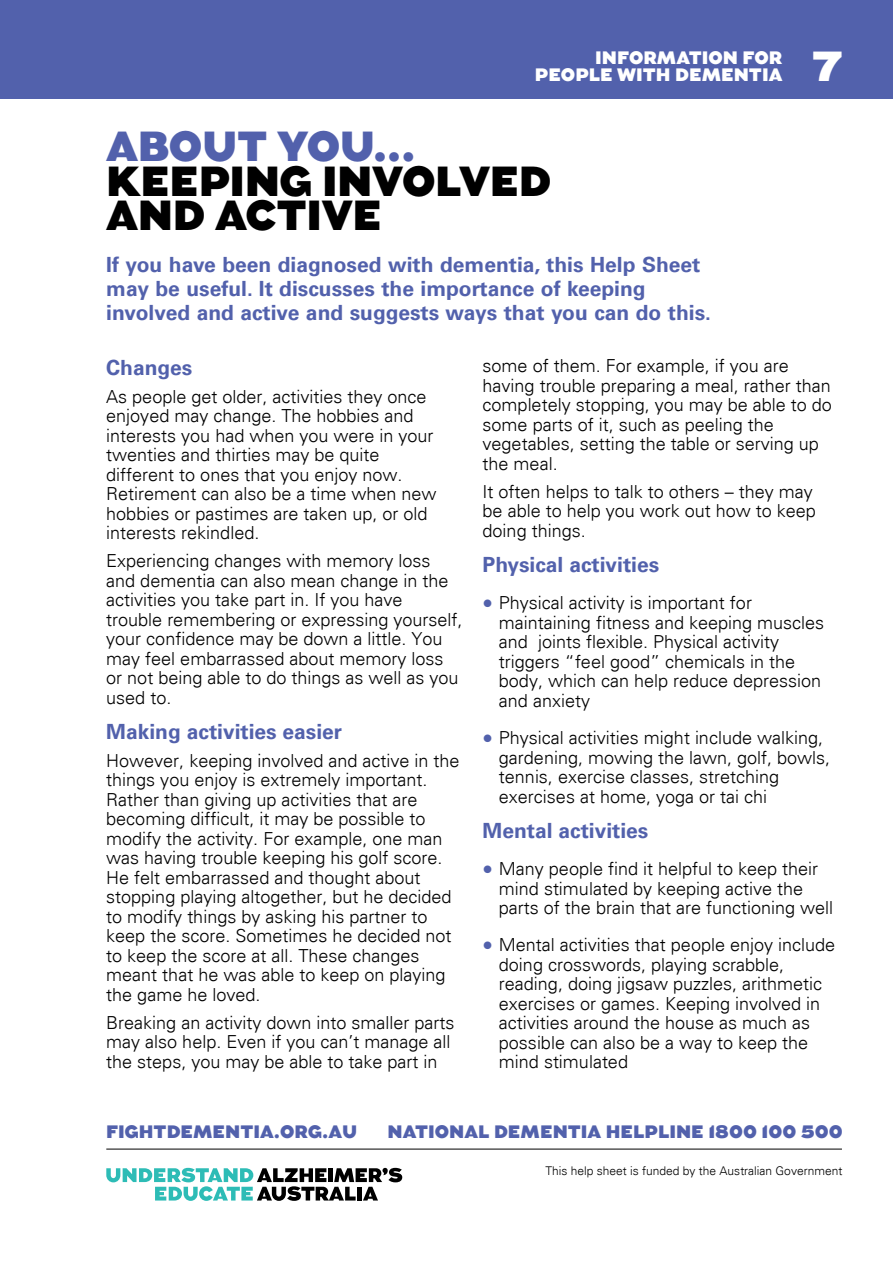
<style>
.page{position:relative;width:893px;height:1263px;background:#fff}
.page>*{position:absolute;margin:0;border:0;box-sizing:border-box;transform-origin:0 0}
.t1{font:900 42px/34.5px "Augustus";letter-spacing:-.01em;color:#000}
.t2{font:900 42px "Augustus";letter-spacing:-.01em;color:#5261ac}
.t3{font:900 42px "Augustus";color:#fff}
.t4{font:700 21px/24px "Univers LT Std";color:#5261ac}
.t5{font:300 18px/19.5px "Univers";color:#000}
.t6{font:900 18px "Augustus";color:#5261ac}
.t7{font:900 18px/17.2px "Augustus";color:#fff;text-align:right}
.t8{font:300 12px "Univers";color:#000}
.s1{font-size:21px;color:#5261ac}
</style>
<div class="page">
<div style="left:0;top:0;width:893px;height:99px;background:#5261ac"></div>
<hr style="left:106px;top:1149px;width:736px;height:1px;background:#000">
<svg style="left:106px;top:1168px;width:296px;height:33px"></svg>
<p class="t7" style="left:535px;top:49px;width:249px">INFORMATION FOR<br>PEOPLE WITH DEMENTIA</p>
<h1 class="t3" style="left:812px;top:41px;width:31px">7</h1>
<h1 class="t2" style="left:106px;top:122px;width:311px">ABOUT YOU...</h1>
<h1 class="t1" style="left:106px;top:164px;width:447px">KEEPING INVOLVED<br>AND ACTIVE</h1>
<p class="t4" style="left:106px;top:253px;width:606px">If you have been diagnosed with dementia, this Help Sheet may be useful. It discusses the importance of keeping involved and active and suggests ways that you can do this.</p>
<p class="t4" style="left:106px;top:355px;width:87px">Changes</p>
<p class="t5" style="left:106px;top:386px;width:332px">As people get older, activities they once enjoyed may change. The hobbies and interests you had when you were in your twenties and thirties may be quite different to ones that you enjoy now.<br>Retirement can also be a time when new hobbies or pastimes are taken up, or old interests rekindled.</p>
<p class="t5" style="left:106px;top:551px;width:358px">Experiencing changes with memory loss and dementia can also mean change in the activities you take part in. If you have trouble remembering or expressing yourself, your confidence may be down a little. You may feel embarrassed about memory loss or not being able to do things as well as you used to.</p>
<p class="t4" style="left:106px;top:720px;width:237px">Making activities easier</p>
<p class="t5" style="left:106px;top:751px;width:355px">However, keeping involved and active in the things you enjoy is extremely important.<br>Rather than giving up activities that are becoming difficult, it may be possible to modify the activity. For example, one man was having trouble keeping his golf score.<br>He felt embarrassed and thought about stopping playing altogether, but he decided to modify things by asking his partner to keep the score. Sometimes he decided not to keep the score at all. These changes meant that he was able to keep on playing the game he loved.</p>
<p class="t5" style="left:106px;top:1013px;width:350px">Breaking an activity down into smaller parts may also help. Even if you can’t manage all the steps, you may be able to take part in</p>
<p class="t5" style="left:483px;top:356px;width:351px">some of them. For example, if you are having trouble preparing a meal, rather than completely stopping, you may be able to do some parts of it, such as peeling the vegetables, setting the table or serving up the meal.</p>
<p class="t5" style="left:483px;top:482px;width:335px">It often helps to talk to others – they may be able to help you work out how to keep doing things.</p>
<p class="t4" style="left:483px;top:553px;width:178px">Physical activities</p>
<p class="t5" style="left:499px;top:593px;width:327px;text-indent:-16px"><span class="s1">•</span> Physical activity is important for maintaining fitness and keeping muscles and joints flexible. Physical activity triggers “feel good” chemicals in the body, which can help reduce depression and anxiety</p>
<p class="t5" style="left:499px;top:728px;width:333px;text-indent:-16px"><span class="s1">•</span> Physical activities might include walking, gardening, mowing the lawn, golf, bowls, tennis, exercise classes, stretching exercises at home, yoga or tai chi</p>
<p class="t4" style="left:483px;top:819px;width:167px">Mental activities</p>
<p class="t5" style="left:499px;top:859px;width:336px;text-indent:-16px"><span class="s1">•</span> Many people find it helpful to keep their mind stimulated by keeping active the parts of the brain that are functioning well</p>
<p class="t5" style="left:499px;top:935px;width:338px;text-indent:-16px"><span class="s1">•</span> Mental activities that people enjoy include doing crosswords, playing scrabble, reading, doing jigsaw puzzles, arithmetic exercises or games. Keeping involved in activities around the house as much as possible can also be a way to keep the mind stimulated</p>
<p class="t6" style="left:106px;top:1121px;width:252px">FIGHTDEMENTIA.ORG.AU</p>
<p class="t6" style="left:387px;top:1121px;width:457px">NATIONAL DEMENTIA HELPLINE 1800 100 500</p>
<p class="t8" style="left:546px;top:1164px;width:298px">This help sheet is funded by the Australian Government</p>
</div>
